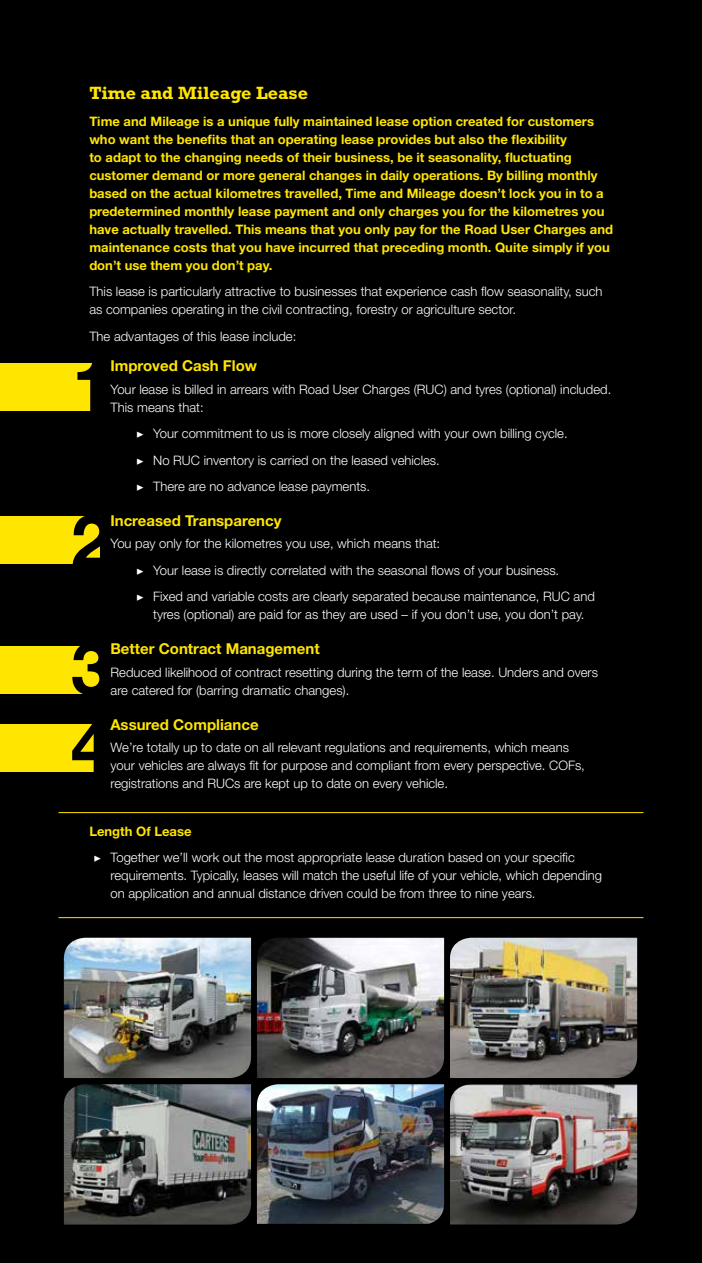
<style>
.page{position:relative;width:702px;height:1263px;background:#000}
.page>*{position:absolute;margin:0;border:0;box-sizing:border-box;transform-origin:0 0}
.t1{font:700 72.6px/153.8px "Helvetica Neue LT Std";color:#000}
.t2{font:700 18px "Rockwell";color:#ffe600}
.t3{font:700 15px "Helvetica Neue LT Std";color:#ffe600}
.t4{font:300 13.05px/18px "Helvetica Neue LT Std";color:#fff}
.t5{font:700 13.05px/18px "Helvetica Neue LT Std";color:#ffe600}
.s1{font-family:"Minion Pro";font-weight:400}
.s2{font-weight:700;color:#ffe600}
</style>
<div class="page">
<div style="left:0;top:363px;width:99px;height:48px;background:#ffe600"></div>
<div style="left:0;top:517px;width:99px;height:47px;background:#ffe600"></div>
<div style="left:0;top:724px;width:99px;height:47px;background:#ffe600"></div>
<div style="left:0;top:647px;width:99px;height:47px;background:#ffe600"></div>
<div style="left:90px;top:689px;width:18px;height:10px;background:#000"></div>
<hr style="left:58px;top:917px;width:585px;height:1px;background:#ffe600">
<hr style="left:58px;top:812px;width:585px;height:1px;background:#ffe600">
<img style="left:64px;top:938px;width:187px;height:140px">
<img style="left:257px;top:938px;width:187px;height:140px">
<img style="left:450px;top:938px;width:187px;height:140px">
<img style="left:450px;top:1084px;width:187px;height:140px">
<img style="left:257px;top:1084px;width:187px;height:140px">
<img style="left:64px;top:1084px;width:187px;height:140px">
<h2 class="t2" style="left:89px;top:82px;width:220px">Time and Mileage Lease</h2>
<p class="t5" style="left:89px;top:112px;width:525px">Time and Mileage is a unique fully maintained lease option created for customers who want the benefits that an operating lease provides but also the flexibility<br>to adapt to the changing needs of their business, be it seasonality, fluctuating customer demand or more general changes in daily operations. By billing monthly based on the actual kilometres travelled, Time and Mileage doesn’t lock you in to a predetermined monthly lease payment and only charges you for the kilometres you have actually travelled. This means that you only pay for the Road User Charges and maintenance costs that you have incurred that preceding month. Quite simply if you don’t use them you don’t pay.</p>
<p class="t4" style="left:89px;top:282px;width:514px">This lease is particularly attractive to businesses that experience cash flow seasonality, such as companies operating in the civil contracting, forestry or agriculture sector.</p>
<p class="t4" style="left:89px;top:327px;width:208px">The advantages of this lease include:</p>
<p class="t3" style="left:110px;top:357px;width:148px">Improved Cash Flow</p>
<p class="t4" style="left:111px;top:380px;width:502px">Your lease is billed in arrears with Road User Charges (RUC) and tyres (optional) included.<br>This means that:</p>
<p class="t4" style="left:136px;top:420px;width:433px;line-height:26.5px"><span class="s1">▶</span> Your commitment to us is more closely aligned with your own billing cycle. <span class="s1">▶</span> No RUC inventory is carried on the leased vehicles.<br><span class="s1">▶</span> There are no advance lease payments.</p>
<p class="t3" style="left:110px;top:511px;width:173px">Increased Transparency</p>
<p class="t4" style="left:136px;top:530px;width:460px;line-height:26.5px;text-indent:-26px">You pay only for the kilometres you use, which means that:<br><span class="s1">▶</span> Your lease is directly correlated with the seasonal flows of your business.<br><span class="s1">▶</span> Fixed and variable costs are clearly separated because maintenance, RUC and</p>
<p class="t4" style="left:153px;top:605px;width:433px">tyres (optional) are paid for as they are used – if you don’t use, you don’t pay.</p>
<p class="t3" style="left:110px;top:640px;width:211px">Better Contract Management</p>
<p class="t4" style="left:111px;top:663px;width:489px">Reduced likelihood of contract resetting during the term of the lease. Unders and overs are catered for (barring dramatic changes).</p>
<p class="t3" style="left:110px;top:715px;width:150px">Assured Compliance</p>
<p class="t4" style="left:111px;top:738px;width:476px">We’re totally up to date on all relevant regulations and requirements, which means your vehicles are always fit for purpose and compliant from every perspective. COFs, registrations and RUCs are kept up to date on every vehicle.</p>
<p class="t4" style="left:94px;top:817px;width:482px;line-height:26.5px;text-indent:-4px"><span class="s2">Length Of Lease<br></span><span class="s1">▶</span> Together we’ll work out the most appropriate lease duration based on your specific</p>
<p class="t4" style="left:111px;top:866px;width:493px">requirements. Typically, leases will match the useful life of your vehicle, which depending on application and annual distance driven could be from three to nine years.</p>
<h1 class="t1" style="left:71px;top:308px;width:43px">1<br>2</h1>
<h1 class="t1" style="left:71px;top:590px;width:42px">3</h1>
<h1 class="t1" style="left:71px;top:668px;width:42px">4</h1>
</div>
